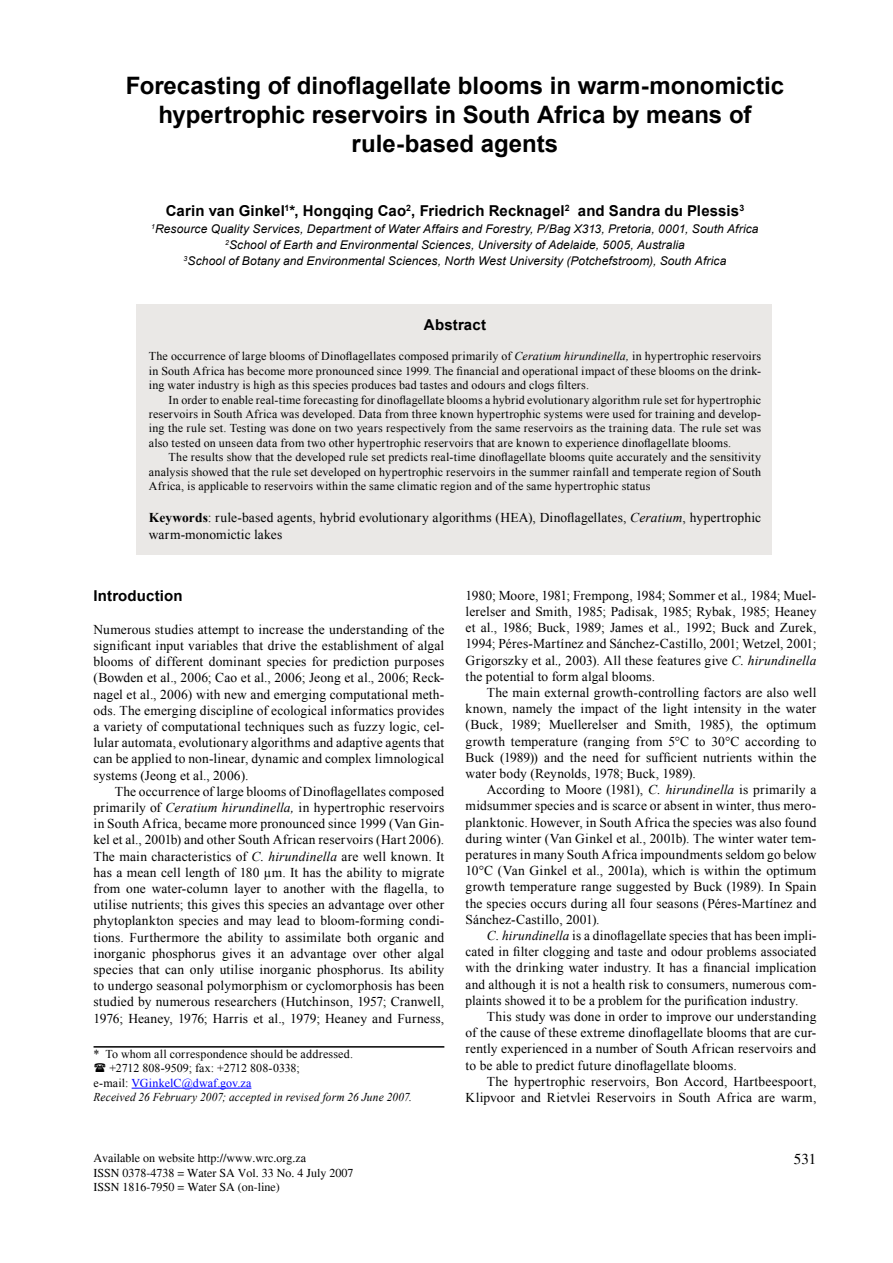
<style>
.page{position:relative;width:893px;height:1263px;background:#fff}
.page>*{position:absolute;margin:0;border:0;box-sizing:border-box;transform-origin:0 0}
.t1{font:700 24px/28.8px "Arial";color:#000;text-align:center}
.t2{font:700 15px "Arial";letter-spacing:.01em;color:#000}
.t3{font:15px "Times";color:#000}
.t4{font:13.5px/16.2px "Times New Roman";letter-spacing:.01em;color:#000;text-align:justify}
.t5{font:12px/14.4px "Times New Roman";letter-spacing:.015em;color:#000;text-align:justify}
.t6{font:italic 12px/16.2px "Arial";letter-spacing:.01em;color:#000;text-align:center}
.t7{font:12px/14.4px "Times";color:#000}
.t8{font:italic 12px "Times New Roman";letter-spacing:.015em;color:#000;scale:.95 1}
.t9{font:12px "Times New Roman";letter-spacing:-.005em;color:#000}
.t10{font:12px "Times New Roman";letter-spacing:.01em;color:#00f}
.s1{font-style:italic}
.s2{font-weight:700}
.s3{color:#000}
</style>
<div class="page">
<hr style="left:94px;top:1046px;width:350px;height:1px;background:#000">
<div style="left:136px;top:304px;width:636px;height:251px;background:#eae8e6"></div>
<hr style="left:132px;top:1088px;width:119px;height:1px;background:#00f">
<h1 class="t1" style="left:126px;top:72px;width:660px">Forecasting of dinoflagellate blooms in warm-monomictic hypertrophic reservoirs in South Africa by means of rule-based agents</h1>
<p class="t2" style="left:166px;top:201px;width:580px">Carin van Ginkel<sup>1</sup>*, Hongqing Cao<sup>2</sup>, Friedrich Recknagel<sup>2</sup> and Sandra du Plessis<sup>3</sup></p>
<p class="t6" style="left:151px;top:220px;width:609px"><sup>1</sup>Resource Quality Services, Department of Water Affairs and Forestry, P/Bag X313, Pretoria, 0001, South Africa<br><sup>2</sup>School of Earth and Environmental Sciences, University of Adelaide, 5005, Australia<br><sup>3</sup>School of Botany and Environmental Sciences, North West University (Potchefstroom), South Africa</p>
<p class="t2" style="left:424px;top:315px;width:64px">Abstract</p>
<p class="t5" style="left:149px;top:349px;width:614px">The occurrence of large blooms of Dinoflagellates composed primarily of <span class="s1">Ceratium hirundinella,</span> in hypertrophic reservoirs in South Africa has become more pronounced since 1999. The financial and operational impact of these blooms on the drink&shy;ing water industry is high as this species produces bad tastes and odours and clogs filters.</p>
<p class="t5" style="left:149px;top:392px;width:614px;text-indent:20px">In order to enable real-time forecasting for dinoflagellate blooms a hybrid evolutionary algorithm rule set for hypertrophic reservoirs in South Africa was developed. Data from three known hypertrophic systems were used for training and develop&shy;ing the rule set. Testing was done on two years respectively from the same reservoirs as the training data. The rule set was also tested on unseen data from two other hypertrophic reservoirs that are known to experience dinoflagellate blooms.</p>
<p class="t5" style="left:149px;top:450px;width:614px;text-indent:20px">The results show that the developed rule set predicts real-time dinoflagellate blooms quite accurately and the sensitivity analysis showed that the rule set developed on hypertrophic reservoirs in the summer rainfall and temperate region of South Africa, is applicable to reservoirs within the same climatic region and of the same hypertrophic status</p>
<p class="t4" style="left:149px;top:510px;width:614px"><span class="s2">Keywords</span>: rule-based agents, hybrid evolutionary algorithms (HEA), Dinoflagellates, <span class="s1">Ceratium</span>, hypertrophic warm-monomictic lakes</p>
<p class="t2" style="left:94px;top:586px;width:91px">Introduction</p>
<p class="t4" style="left:94px;top:621px;width:352px">Numerous studies attempt to increase the understanding of the significant input variables that drive the establishment of algal blooms of different dominant species for prediction purposes (Bowden et al., 2006; Cao et al., 2006; Jeong et al., 2006; Reck&shy;nagel et al., 2006) with new and emerging computational meth&shy;ods. The emerging discipline of ecological informatics provides a variety of computational techniques such as fuzzy logic, cel&shy;lular automata, evolutionary algorithms and adaptive agents that can be applied to non-linear, dynamic and complex limnological systems (Jeong et al., 2006).</p>
<p class="t4" style="left:94px;top:783px;width:352px;text-indent:21px">The occurrence of large blooms of Dinoflagellates composed primarily of <span class="s1">Ceratium hirundinella,</span> in hypertrophic reservoirs in South Africa, became more pronounced since 1999 (Van Gin&shy;kel et al., 2001b) and other South African reservoirs (Hart 2006).<br>The main characteristics of <span class="s1">C. hirundinella</span> are well known. It has a mean cell length of 180 µm. It has the ability to migrate from one water-column layer to another with the flagella, to utilise nutrients; this gives this species an advantage over other phytoplankton species and may lead to bloom-forming condi&shy;tions. Furthermore the ability to assimilate both organic and inorganic phosphorus gives it an advantage over other algal species that can only utilise inorganic phosphorus. Its ability to undergo seasonal polymorphism or cyclomorphosis has been studied by numerous researchers (Hutchinson, 1957; Cranwell, 1976; Heaney, 1976; Harris et al., 1979; Heaney and Furness,</p>
<p class="t5" style="left:94px;top:1047px;width:261px">* To whom all correspondence should be addressed.</p>
<p class="t9" style="left:110px;top:1060px;width:192px">+2712 808-9509; fax: +2712 808-0338;</p>
<p class="t10" style="left:94px;top:1075px;width:159px"><span class="s3">e-mail:</span> VGinkelC@dwaf.gov.za</p>
<p class="t8" style="left:94px;top:1089px;width:337px">Received 26 February 2007; accepted in revised form 26 June 2007.</p>
<p class="t4" style="left:466px;top:587px;width:352px">1980; Moore, 1981; Frempong, 1984; Sommer et al<span class="s1">.,</span> 1984; Muel&shy;lerelser and Smith, 1985; Padisak, 1985; Rybak, 1985; Heaney et al., 1986; Buck, 1989; James et al<span class="s1">.,</span> 1992; Buck and Zurek, 1994; Péres-Martínez and Sánchez-Castillo, 2001; Wetzel, 2001; Grigorszky et al<span class="s1">.,</span> 2003). All these features give <span class="s1">C. hirundinella </span>the potential to form algal blooms.</p>
<p class="t4" style="left:466px;top:684px;width:352px;text-indent:21px">The main external growth-controlling factors are also well known, namely the impact of the light intensity in the water (Buck, 1989; Muellerelser and Smith, 1985), the optimum growth temperature (ranging from 5°C to 30°C according to Buck (1989)) and the need for sufficient nutrients within the water body (Reynolds, 1978; Buck, 1989).</p>
<p class="t4" style="left:466px;top:781px;width:352px;text-indent:21px">According to Moore (1981), <span class="s1">C. hirundinella</span> is primarily a midsummer species and is scarce or absent in winter, thus mero&shy;planktonic. However, in South Africa the species was also found during winter (Van Ginkel et al<span class="s1">.</span>, 2001b). The winter water tem&shy;peratures in many South Africa impoundments seldom go below 10°C (Van Ginkel et al., 2001a), which is within the optimum growth temperature range suggested by Buck (1989). In Spain the species occurs during all four seasons (Péres-Martínez and Sánchez-Castillo, 2001).</p>
<p class="t4" style="left:466px;top:927px;width:352px;text-indent:21px"><span class="s1">C. hirundinella</span> is a dinoflagellate species that has been impli&shy;cated in filter clogging and taste and odour problems associated with the drinking water industry. It has a financial implication and although it is not a health risk to consumers, numerous com&shy;plaints showed it to be a problem for the purification industry.</p>
<p class="t4" style="left:466px;top:1008px;width:352px;text-indent:21px">This study was done in order to improve our understanding of the cause of these extreme dinoflagellate blooms that are cur&shy;rently experienced in a number of South African reservoirs and to be able to predict future dinoflagellate blooms.</p>
<p class="t4" style="left:466px;top:1073px;width:352px;text-align:right">The hypertrophic reservoirs, Bon Accord, Hartbeespoort,<br>Klipvoor and Rietvlei Reservoirs in South Africa are warm,</p>
<p class="t7" style="left:94px;top:1151px;width:262px">Available on website http://www.wrc.org.za<br>ISSN 0378-4738 = Water SA Vol. 33 No. 4 July 2007<br>ISSN 1816-7950 = Water SA (on-line)</p>
<p class="t3" style="left:794px;top:1150px;width:24px">531</p>
</div>
